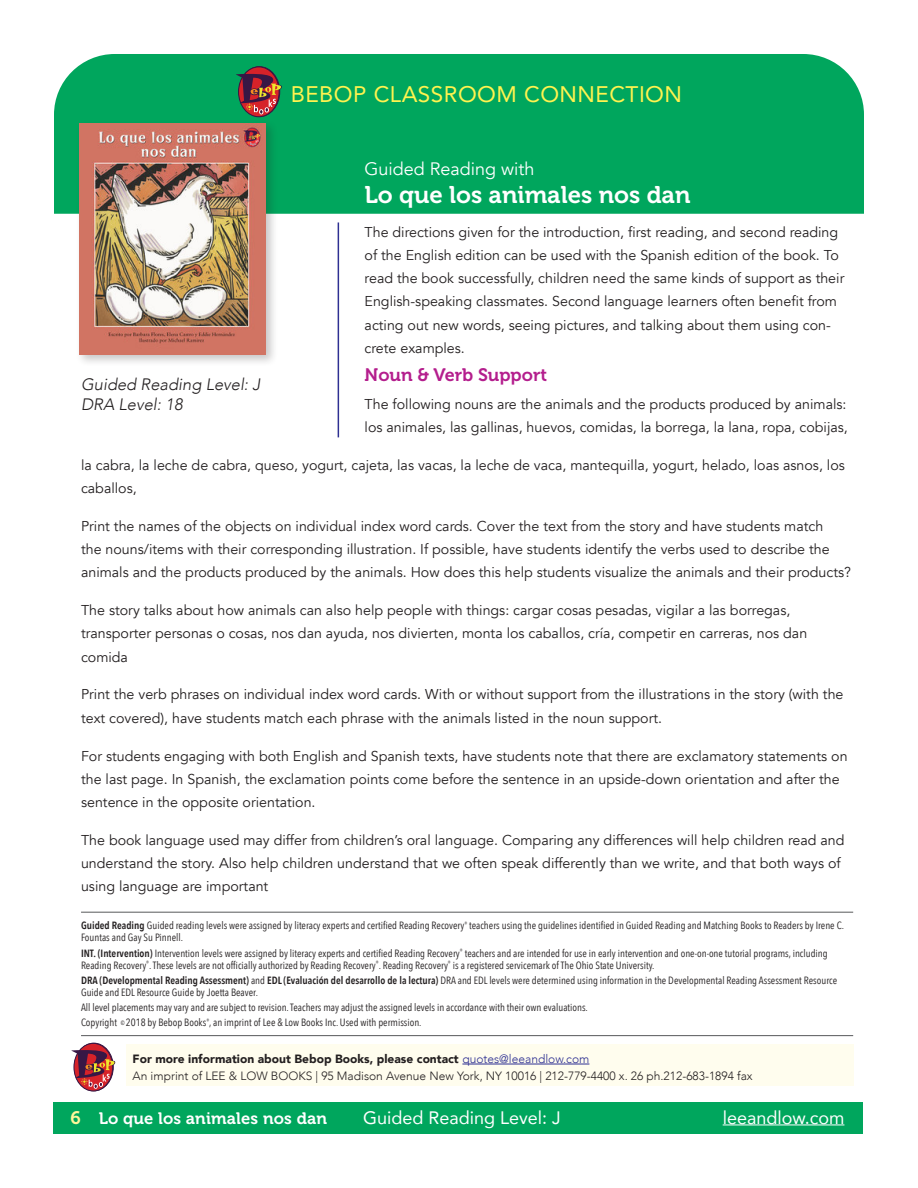
<style>
.page{position:relative;width:918px;height:1188px;background:#fff}
.page>*{position:absolute;margin:0;border:0;box-sizing:border-box;transform-origin:0 0}
.ESL_title{font:24px "Museo 700";color:#fff}
.t1{font:22.5px "Avenir";letter-spacing:.02em;color:#fff34f}
.t2{font:18px "Avenir";color:#fff}
.Spanish_language_edi{font:18px "Avenir";color:#fff}
.sidebar_subhead_new{font:18px "Museo 700";color:#b41e8d}
.Spanish_edition_desc{font:italic 300 16.5px "Avenir";color:#231f20}
.t3{font:16.5px "Museo 700";letter-spacing:.01em;color:#fff}
.Spanish_language_edi-2{font:14.25px/23.2px "Avenir";color:#231f20}
.Spanish_edition_desc-2{font:14.25px/23.2px "Avenir";color:#231f20}
.t4{font:300 12px/16.5px "Avenir";color:#231f20}
.t5{font:10.5px/12px "Avenir Next Condensed";color:#231f20}
.s1{font-weight:600}
.s2{font-size:6.15px}
.s3{font-weight:900}
.s4{color:#2e3092}
.s5{font-size:18px;color:#fff79a}
</style>
<div class="page">
<div style="left:54px;top:54px;width:810px;height:160px;background:#00a65d"></div>
<svg style="left:239px;top:67px;width:40px;height:50px"></svg>
<div style="left:238px;top:66px;width:42px;height:51px;border:1px solid #371745;border-radius:50%"></div>
<svg style="left:236px;top:74px;width:46px;height:40px;background:#794b43"></svg>
<div style="left:53px;top:1102px;width:810px;height:31px;background:#00a65d"></div>
<hr style="left:723px;top:1124px;width:121px;height:1px;background:#fff">
<hr style="left:338px;top:222px;width:1px;height:215px;background:#2e3092">
<div style="left:126px;top:1044px;width:727px;height:42px;background:#fffdee"></div>
<hr style="left:462px;top:1064px;width:127px;height:1px;background:#2e3092">
<div style="left:74px;top:1043px;width:40px;height:48px;border:1px solid #371745;border-radius:50%"></div>
<svg style="left:74px;top:1043px;width:39px;height:48px"></svg>
<div style="left:73px;top:1043px;width:40px;height:48px;border:1px solid #371745;border-radius:50%"></div>
<svg style="left:71px;top:1050px;width:44px;height:39px"></svg>
<hr style="left:81px;top:912px;width:772px;height:1px;background:#57585a">
<hr style="left:81px;top:1035px;width:772px;height:1px;background:#57585a">
<div style="left:76px;top:119px;width:202px;height:248px;background:#231f20;opacity:.25"></div>
<img style="left:79px;top:123px;width:187px;height:231px">
<h2 class="t1" style="left:291px;top:76px;width:393px">BEBOP CLASSROOM CONNECTION</h2>
<p class="Spanish_language_edi" style="left:365px;top:158px;width:171px">Guided Reading with</p>
<p class="ESL_title" style="left:365px;top:182px;width:327px">Lo que los animales nos dan</p>
<p class="Spanish_edition_desc-2" style="left:365px;top:220px;width:481px">The directions given for the introduction, first reading, and second reading of the English edition can be used with the Spanish edition of the book. To read the book successfully, children need the same kinds of support as their English-speaking classmates. Second language learners often benefit from acting out new words, seeing pictures, and talking about them using con&shy;crete examples.</p>
<p class="sidebar_subhead_new" style="left:365px;top:365px;width:184px">Noun &amp; Verb Support</p>
<p class="Spanish_language_edi-2" style="left:365px;top:393px;width:485px">The following nouns are the animals and the products produced by animals: los animales, las gallinas, huevos, comidas, la borrega, la lana, ropa, cobijas,</p>
<p class="Spanish_language_edi-2" style="left:81px;top:453px;width:765px">la cabra, la leche de cabra, queso, yogurt, cajeta, las vacas, la leche de vaca, mantequilla, yogurt, helado, loas asnos, los caballos,</p>
<p class="Spanish_language_edi-2" style="left:81px;top:514px;width:772px">Print the names of the objects on individual index word cards. Cover the text from the story and have students match<br>the nouns/items with their corresponding illustration. If possible, have students identify the verbs used to describe the animals and the products produced by the animals. How does this help students visualize the animals and their products?</p>
<p class="Spanish_language_edi-2" style="left:81px;top:599px;width:728px">The story talks about how animals can also help people with things: cargar cosas pesadas, vigilar a las borregas, transporter personas o cosas, nos dan ayuda, nos divierten, monta los caballos, cría, competir en carreras, nos dan comida</p>
<p class="Spanish_language_edi-2" style="left:81px;top:683px;width:764px">Print the verb phrases on individual index word cards. With or without support from the illustrations in the story (with the text covered), have students match each phrase with the animals listed in the noun support.</p>
<p class="Spanish_language_edi-2" style="left:81px;top:744px;width:768px">For students engaging with both English and Spanish texts, have students note that there are exclamatory statements on the last page. In Spanish, the exclamation points come before the sentence in an upside-down orientation and after the sentence in the opposite orientation.</p>
<p class="Spanish_language_edi-2" style="left:81px;top:829px;width:765px">The book language used may differ from children’s oral language. Comparing any differences will help children read and understand the story. Also help children understand that we often speak differently than we write, and that both ways of using language are important</p>
<p class="Spanish_edition_desc" style="left:81px;top:375px;width:181px">Guided Reading Level: J</p>
<p class="Spanish_edition_desc" style="left:81px;top:395px;width:103px">DRA Level: 18</p>
<p class="t5" style="left:81px;top:919px;width:764px"><span class="s1">Guided Reading</span> Guided reading levels were assigned by literacy experts and certified Reading Recovery<sup>®</sup> teachers using the guidelines identified in Guided Reading and Matching Books to Readers by Irene C.<br>Fountas and Gay Su Pinnell.</p>
<p class="t5" style="left:81px;top:947px;width:748px"><span class="s1">INT. (Intervention)</span> Intervention levels were assigned by literacy experts and certified Reading Recovery<sup>®</sup> teachers and are intended for use in early intervention and one-on-one tutorial programs, including<br>Reading Recovery<sup>®</sup>. These levels are not officially authorized by Reading Recovery<sup>®</sup>. Reading Recovery<sup>®</sup> is a registered servicemark of The Ohio State University.</p>
<p class="t5" style="left:81px;top:974px;width:758px"><span class="s1">DRA (Developmental Reading Assessment)</span> and <span class="s1">EDL (Evaluación del desarrollo de la lectura)</span> DRA and EDL levels were determined using information in the Developmental Reading Assessment Resource<br>Guide and EDL Resource Guide by Joetta Beaver.</p>
<p class="t5" style="left:81px;top:999px;width:508px;line-height:15.3px">All level placements may vary and are subject to revision. Teachers may adjust the assigned levels in accordance with their own evaluations.<br>Copyright <span class="s2">©</span> 2018 by Bebop Books<sup>®</sup>, an imprint of Lee &amp; Low Books Inc. Used with permission.</p>
<p class="t4" style="left:133px;top:1051px;width:622px"><span class="s3">For more information about Bebop Books, please contact</span> <span class="s4">quotes@leeandlow.com<br></span>An imprint of LEE &amp; LOW BOOKS | 95 Madison Avenue New York, NY 10016 | 212-779-4400 x. 26 ph.212-683-1894 fax</p>
<p class="t3" style="left:70px;top:1109px;width:258px"><span class="s5">6</span> Lo que los animales nos dan</p>
<p class="t2" style="left:363px;top:1103px;width:199px">Guided Reading Level: J</p>
<p class="t2" style="left:723px;top:1103px;width:123px">leeandlow.com</p>
</div>
